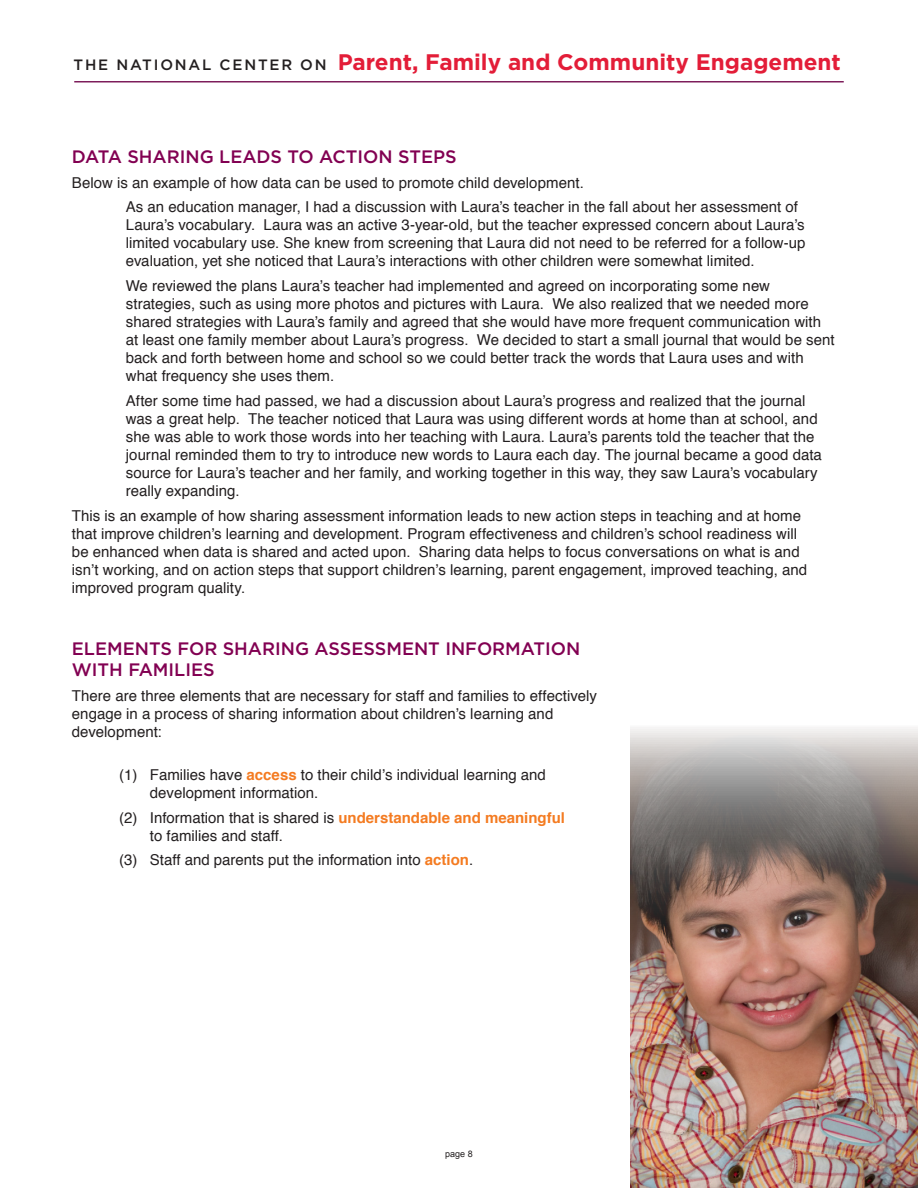
<style>
.page{position:relative;width:918px;height:1188px;background:#fff}
.page>*{position:absolute;margin:0;border:0;box-sizing:border-box;transform-origin:0 0}
.t1{font:700 22.5px "Gotham";color:#e31d38}
.t2{font:500 18px/21.6px "Gotham";color:#820052}
.t3{font:15px/18px "Helvetica";letter-spacing:.005em;color:#231f20}
.t4{font:9px "Arial";color:#231f20}
.s1{font-weight:500;font-size:15px;color:#231f20}
.s2{font-weight:700;color:#f47b21}
</style>
<div class="page">
<hr style="left:74px;top:81px;width:770px;height:1px;background:#7d1d5b">
<img style="left:630px;top:727px;width:288px;height:461px">
<p class="t1" style="left:74px;top:49px;width:769px"><span class="s1">THE NATIONAL CENTER ON</span> Parent, Family and Community Engagement</p>
<h2 class="t2" style="left:72px;top:146px;width:386px">DATA SHARING LEADS TO ACTION STEPS</h2>
<p class="t3" style="left:126px;top:170px;width:674px;line-height:24.8px;text-indent:-54px">Below is an example of how data can be used to promote child development.<br>As an education manager, I had a discussion with Laura’s teacher in the fall about her assessment of</p>
<p class="t3" style="left:126px;top:217px;width:681px;text-align:justify">Laura’s vocabulary. Laura was an active 3-year-old, but the teacher expressed concern about Laura’s limited vocabulary use. She knew from screening that Laura did not need to be referred for a follow-up evaluation, yet she noticed that Laura’s interactions with other children were somewhat limited.</p>
<p class="t3" style="left:126px;top:277px;width:710px">We reviewed the plans Laura’s teacher had implemented and agreed on incorporating some new strategies, such as using more photos and pictures with Laura. We also realized that we needed more shared strategies with Laura’s family and agreed that she would have more frequent communication with at least one family member about Laura’s progress. We decided to start a small journal that would be sent back and forth between home and school so we could better track the words that Laura uses and with what frequency she uses them.</p>
<p class="t3" style="left:126px;top:392px;width:698px">After some time had passed, we had a discussion about Laura’s progress and realized that the journal was a great help. The teacher noticed that Laura was using different words at home than at school, and she was able to work those words into her teaching with Laura. Laura’s parents told the teacher that the journal reminded them to try to introduce new words to Laura each day. The journal became a good data source for Laura’s teacher and her family, and working together in this way, they saw Laura’s vocabulary really expanding.</p>
<p class="t3" style="left:72px;top:507px;width:737px">This is an example of how sharing assessment information leads to new action steps in teaching and at home that improve children’s learning and development. Program effectiveness and children’s school readiness will be enhanced when data is shared and acted upon. Sharing data helps to focus conversations on what is and isn’t working, and on action steps that support children’s learning, parent engagement, improved teaching, and improved program quality.</p>
<h2 class="t2" style="left:72px;top:637px;width:510px">ELEMENTS FOR SHARING ASSESSMENT INFORMATION<br>WITH FAMILIES</h2>
<p class="t3" style="left:72px;top:687px;width:527px">There are three elements that are necessary for staff and families to effectively engage in a process of sharing information about children’s learning and development:</p>
<p class="t3" style="left:150px;top:766px;width:398px;text-indent:-31px">(1) Families have <span class="s2">access</span> to their child’s individual learning and development information.</p>
<p class="t3" style="left:150px;top:809px;width:417px;text-indent:-31px">(2) Information that is shared is <span class="s2">understandable and meaningful </span>to families and staff.</p>
<p class="t3" style="left:119px;top:852px;width:356px">(3) Staff and parents put the information into <span class="s2">action</span>.</p>
<p class="t4" style="left:445px;top:1148px;width:29px">page 8</p>
</div>
